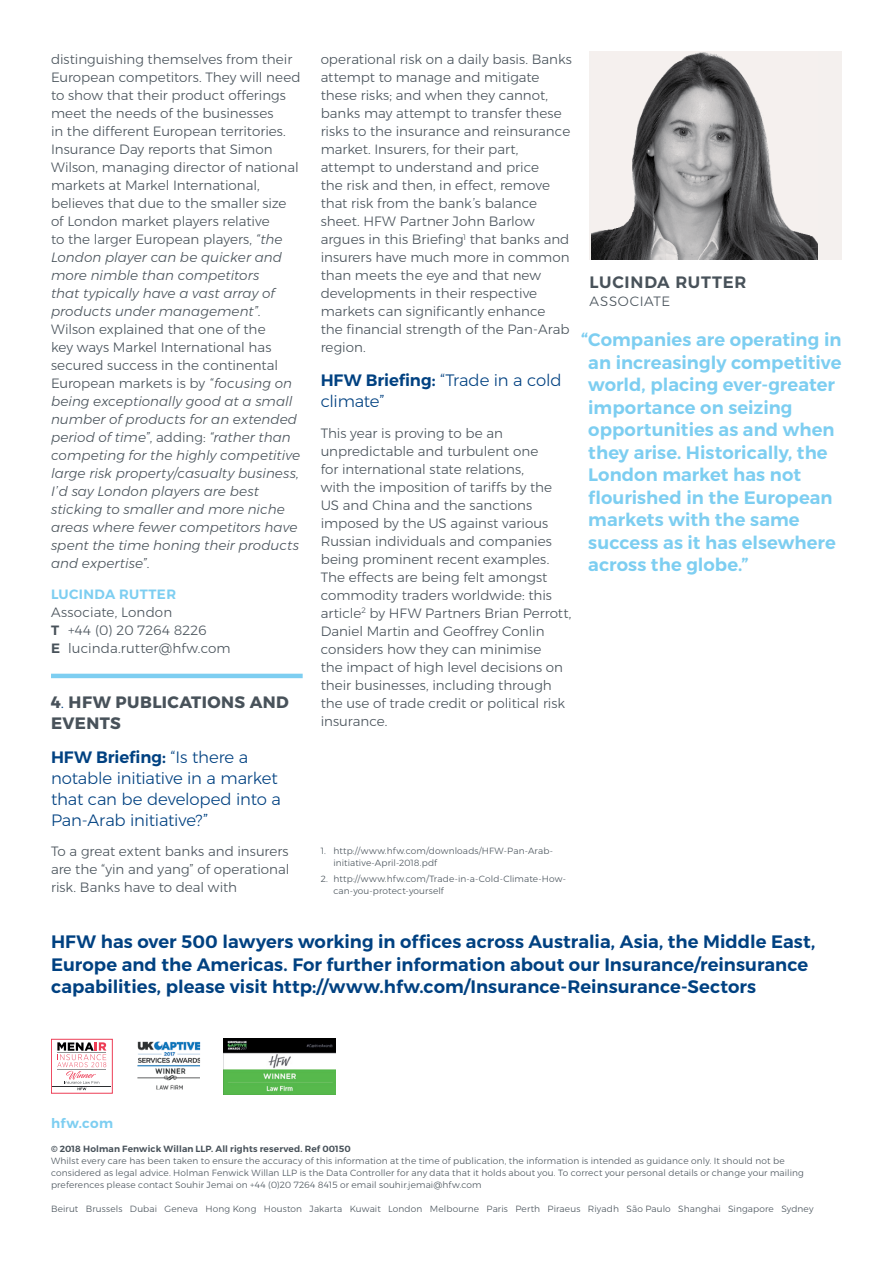
<style>
.page{position:relative;width:893px;height:1263px;background:#fff}
.page>*{position:absolute;margin:0;border:0;box-sizing:border-box;transform-origin:0 0}
.t1{font:600 18px/22.5px "Montserrat";color:#7dcef1}
.t2{font:600 18px/22.5px "Montserrat";color:#004181}
.t3{font:300 16.5px/21px "Montserrat";letter-spacing:-.015em;color:#004181}
.t4{font:700 16.5px/21px "Montserrat";letter-spacing:.025em;color:#48525a}
.t5{font:600 16.5px "Montserrat";letter-spacing:.045em;color:#48525a}
.t6{font:300 13.5px/18px "Montserrat";color:#48525a}
.t7{font:600 13.5px "Montserrat";letter-spacing:.025em;color:#7dcef1}
.t8{font:300 13.5px "Montserrat";letter-spacing:.045em;color:#48525a}
.t9{font:300 9px/12px "Montserrat";letter-spacing:.015em;color:#48525a}
.t10{font:600 9px "Montserrat";letter-spacing:.015em;color:#48525a}
.s1{font-style:italic}
.s2{font-weight:600}
.s3{font-weight:300;color:#004181}
</style>
<div class="page">
<hr style="left:51px;top:674px;width:252px;height:4px;background:#7dcef1">
<div style="left:51px;top:1039px;width:62px;height:54px;border:1px solid #ed3d56"></div>
<hr style="left:53px;top:1086px;width:58px;height:1px;background:#2b2e31">
<svg style="left:57px;top:1042px;width:49px;height:48px"></svg>
<img style="left:137px;top:1041px;width:63px;height:49px">
<img style="left:223px;top:1039px;width:112px;height:56px">
<div style="left:590px;top:51px;width:252px;height:208px;background:#f4f0ee"></div>
<img style="left:592px;top:52px;width:225px;height:207px">
<p class="t6" style="left:51px;top:50px;width:251px">distinguishing themselves from their European competitors. They will need to show that their product offerings meet the needs of the businesses<br>in the different European territories.<br>Insurance Day reports that Simon Wilson, managing director of national markets at Markel International, believes that due to the smaller size of London market players relative<br>to the larger European players, <span class="s1">“the London player can be quicker and more nimble than competitors<br>that typically have a vast array of products under management”</span>.<br>Wilson explained that one of the<br>key ways Markel International has secured success in the continental European markets is by <span class="s1">“focusing on being exceptionally good at a small number of products for an extended period of time”</span>, adding: <span class="s1">“rather than competing for the highly competitive large risk property/casualty business, I’d say London players are best sticking to smaller and more niche areas where fewer competitors have spent the time honing their products and expertise”</span>.</p>
<p class="t7" style="left:51px;top:583px;width:127px">LUCINDA RUTTER</p>
<p class="t6" style="left:51px;top:603px;width:181px">Associate, London<br><span class="s2">T</span> +44 (0) 20 7264 8226<br><span class="s2">E</span> lucinda.rutter@hfw.com</p>
<p class="t4" style="left:51px;top:692px;width:239px">4<span class="s3">.</span> HFW PUBLICATIONS AND<br>EVENTS</p>
<p class="t3" style="left:51px;top:746px;width:231px"><span class="s2">HFW Briefing:</span> “Is there a notable initiative in a market that can be developed into a<br>Pan-Arab initiative?”</p>
<p class="t6" style="left:51px;top:842px;width:240px;text-align:justify">To a great extent banks and insurers are the “yin and yang” of operational risk. Banks have to deal with</p>
<p class="t6" style="left:321px;top:50px;width:253px">operational risk on a daily basis. Banks attempt to manage and mitigate these risks; and when they cannot, banks may attempt to transfer these risks to the insurance and reinsurance market. Insurers, for their part, attempt to understand and price<br>the risk and then, in effect, remove that risk from the bank’s balance sheet. HFW Partner John Barlow argues in this Briefing<sup>1</sup> that banks and insurers have much more in common than meets the eye and that new developments in their respective markets can significantly enhance<br>the financial strength of the Pan-Arab region.</p>
<p class="t3" style="left:321px;top:369px;width:243px"><span class="s2">HFW Briefing:</span> “Trade in a cold climate”</p>
<p class="t6" style="left:321px;top:424px;width:252px">This year is proving to be an unpredictable and turbulent one<br>for international state relations,<br>with the imposition of tariffs by the US and China and the sanctions imposed by the US against various Russian individuals and companies being prominent recent examples.<br>The effects are being felt amongst commodity traders worldwide: this article<sup>2</sup> by HFW Partners Brian Perrott, Daniel Martin and Geoffrey Conlin considers how they can minimise<br>the impact of high level decisions on their businesses, including through the use of trade credit or political risk insurance.</p>
<p class="t5" style="left:590px;top:269px;width:158px">LUCINDA RUTTER</p>
<p class="t8" style="left:590px;top:291px;width:82px">ASSOCIATE</p>
<p class="t1" style="left:588px;top:329px;width:255px;text-indent:-7px">“Companies are operating in an increasingly competitive world, placing ever-greater importance on seizing opportunities as and when they arise. Historically, the<br>London market has not flourished in the European markets with the same success as it has elsewhere across the globe.”</p>
<p class="t9" style="left:333px;top:844px;width:221px;text-indent:-13px">1. http://www.hfw.com/downloads/HFW-Pan-Arab&shy;initiative-April-2018.pdf</p>
<p class="t9" style="left:333px;top:873px;width:234px;text-indent:-13px">2. http://www.hfw.com/Trade-in-a-Cold-Climate-How&shy;can-you-protect-yourself</p>
<p class="t2" style="left:51px;top:930px;width:766px">HFW has over 500 lawyers working in offices across Australia, Asia, the Middle East,<br>Europe and the Americas. For further information about our Insurance/reinsurance capabilities, please visit http://www.hfw.com/Insurance-Reinsurance-Sectors</p>
<p class="t7" style="left:51px;top:1112px;width:64px">hfw.com</p>
<p class="t10" style="left:51px;top:1141px;width:301px">© 2018 Holman Fenwick Willan LLP. All rights reserved. Ref 00150</p>
<p class="t9" style="left:51px;top:1154px;width:754px">Whilst every care has been taken to ensure the accuracy of this information at the time of publication, the information is intended as guidance only. It should not be considered as legal advice. Holman Fenwick Willan LLP is the Data Controller for any data that it holds about you. To correct your personal details or change your mailing preferences please contact Souhir Jemai on +44 (0)20 7264 8415 or email souhir.jemai@hfw.com</p>
<p class="t9" style="left:51px;top:1202px;width:764px">Beirut Brussels Dubai Geneva Hong Kong Houston Jakarta Kuwait London Melbourne Paris Perth Piraeus Riyadh São Paulo Shanghai Singapore Sydney</p>
</div>
